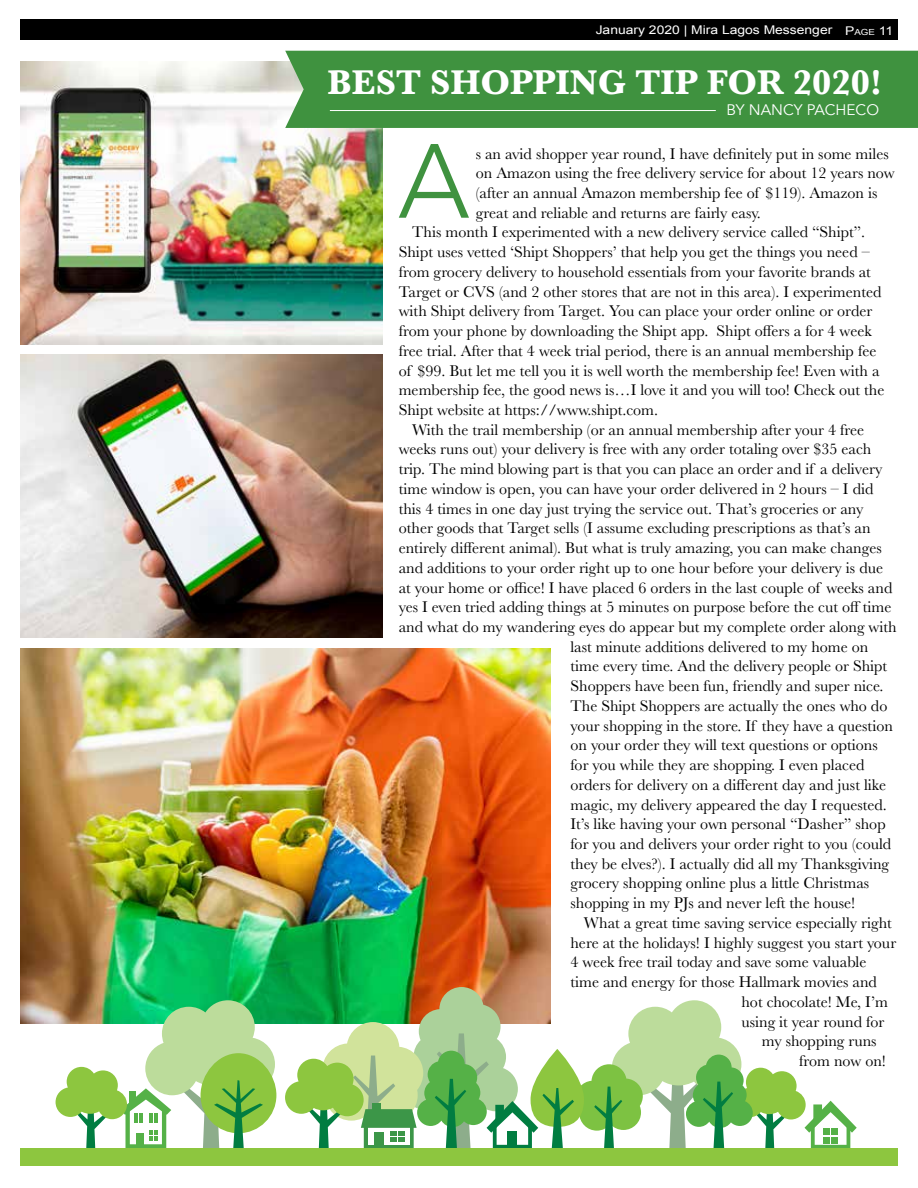
<style>
.page{position:relative;width:918px;height:1188px;background:#fff}
.page>*{position:absolute;margin:0;border:0;box-sizing:border-box;transform-origin:0 0}
.t1{font:700 35.7px "Baskerville";color:#fff}
.t2{font:16.05px "Baskerville";color:#000}
.t3{font:15.3px "Avenir";color:#fff}
.t4{font:12px "Arial";color:#fff;scale:1.16 1}
.s1{font-style:inherit}
</style>
<div class="page">
<div style="left:20px;top:20px;width:878px;height:20px;background:#000"></div>
<img style="left:20px;top:648px;width:530px;height:376px">
<img style="left:20px;top:61px;width:362px;height:283px">
<svg style="left:399px;top:144px;width:70px;height:74px"></svg>
<div style="left:285px;top:51px;width:633px;height:77px;background:#3f923f"></div>
<svg style="left:285px;top:987px;width:572px;height:162px"></svg>
<svg style="left:56px;top:1000px;width:219px;height:149px"></svg>
<div style="left:20px;top:1149px;width:878px;height:17px;background:#8dc63f"></div>
<hr style="left:330px;top:110px;width:386px;height:1px;background:#fff">
<img style="left:20px;top:355px;width:362px;height:282px">
<p class="t4" style="left:596px;top:22px;width:258px">January 2020 | Mira Lagos Messenger <span class="s1">P</span><sub>age</sub> <span class="s1">11</span></p>
<h1 class="t1" style="left:327px;top:57px;width:556px">BEST SHOPPING TIP FOR 2020!</h1>
<p class="t3" style="left:726px;top:101px;width:154px">BY NANCY PACHECO</p>
<p class="t2" style="left:476px;top:143px;width:415px">s an avid shopper year round, I have definitely put in some miles</p>
<p class="t2" style="left:476px;top:163px;width:420px">on Amazon using the free delivery service for about 12 years now</p>
<p class="t2" style="left:476px;top:183px;width:403px">(after an annual Amazon membership fee of $119). Amazon is</p>
<p class="t2" style="left:476px;top:202px;width:286px">great and reliable and returns are fairly easy.</p>
<p class="t2" style="left:412px;top:222px;width:454px">This month I experimented with a new delivery service called “Shipt”.</p>
<p class="t2" style="left:399px;top:242px;width:473px">Shipt uses vetted ‘Shipt Shoppers’ that help you get the things you need –</p>
<p class="t2" style="left:399px;top:261px;width:474px">from grocery delivery to household essentials from your favorite brands at</p>
<p class="t2" style="left:399px;top:281px;width:484px">Target or CVS (and 2 other stores that are not in this area). I experimented</p>
<p class="t2" style="left:399px;top:301px;width:475px">with Shipt delivery from Target. You can place your order online or order</p>
<p class="t2" style="left:399px;top:321px;width:474px">from your phone by downloading the Shipt app. Shipt offers a for 4 week</p>
<p class="t2" style="left:399px;top:340px;width:479px">free trial. After that 4 week trial period, there is an annual membership fee</p>
<p class="t2" style="left:399px;top:360px;width:482px">of $99. But let me tell you it is well worth the membership fee! Even with a</p>
<p class="t2" style="left:399px;top:380px;width:487px">membership fee, the good news is…I love it and you will too! Check out the</p>
<p class="t2" style="left:399px;top:400px;width:261px">Shipt website at https://www.shipt.com.</p>
<p class="t2" style="left:412px;top:419px;width:453px">With the trail membership (or an annual membership after your 4 free</p>
<p class="t2" style="left:399px;top:439px;width:474px">weeks runs out) your delivery is free with any order totaling over $35 each</p>
<p class="t2" style="left:399px;top:459px;width:485px">trip. The mind blowing part is that you can place an order and if a delivery</p>
<p class="t2" style="left:399px;top:478px;width:476px">time window is open, you can have your order delivered in 2 hours – I did</p>
<p class="t2" style="left:399px;top:498px;width:466px">this 4 times in one day just trying the service out. That’s groceries or any</p>
<p class="t2" style="left:399px;top:518px;width:473px">other goods that Target sells (I assume excluding prescriptions as that’s an</p>
<p class="t2" style="left:399px;top:538px;width:484px">entirely different animal). But what is truly amazing, you can make changes</p>
<p class="t2" style="left:399px;top:557px;width:486px">and additions to your order right up to one hour before your delivery is due</p>
<p class="t2" style="left:399px;top:577px;width:495px">at your home or office! I have placed 6 orders in the last couple of weeks and</p>
<p class="t2" style="left:399px;top:597px;width:494px">yes I even tried adding things at 5 minutes on purpose before the cut off time</p>
<p class="t2" style="left:399px;top:617px;width:500px">and what do my wandering eyes do appear but my complete order along with</p>
<p class="t2" style="left:570px;top:636px;width:299px">last minute additions delivered to my home on</p>
<p class="t2" style="left:570px;top:656px;width:318px">time every time. And the delivery people or Shipt</p>
<p class="t2" style="left:570px;top:676px;width:315px">Shoppers have been fun, friendly and super nice.</p>
<p class="t2" style="left:570px;top:695px;width:318px">The Shipt Shoppers are actually the ones who do</p>
<p class="t2" style="left:570px;top:715px;width:324px">your shopping in the store. If they have a question</p>
<p class="t2" style="left:570px;top:735px;width:309px">on your order they will text questions or options</p>
<p class="t2" style="left:570px;top:755px;width:295px">for you while they are shopping. I even placed</p>
<p class="t2" style="left:570px;top:774px;width:317px">orders for delivery on a different day and just like</p>
<p class="t2" style="left:570px;top:794px;width:318px">magic, my delivery appeared the day I requested.</p>
<p class="t2" style="left:570px;top:814px;width:317px">It’s like having your own personal “Dasher” shop</p>
<p class="t2" style="left:570px;top:834px;width:322px">for you and delivers your order right to you (could</p>
<p class="t2" style="left:570px;top:853px;width:320px">they be elves?). I actually did all my Thanksgiving</p>
<p class="t2" style="left:570px;top:873px;width:300px">grocery shopping online plus a little Christmas</p>
<p class="t2" style="left:570px;top:893px;width:286px">shopping in my PJs and never left the house!</p>
<p class="t2" style="left:584px;top:912px;width:309px">What a great time saving service especially right</p>
<p class="t2" style="left:570px;top:932px;width:327px">here at the holidays! I highly suggest you start your</p>
<p class="t2" style="left:570px;top:952px;width:298px">4 week free trail today and save some valuable</p>
<p class="t2" style="left:570px;top:972px;width:308px">time and energy for those Hallmark movies and</p>
<p class="t2" style="left:741px;top:991px;width:148px">hot chocolate! Me, I’m</p>
<p class="t2" style="left:741px;top:1011px;width:144px">using it year round for</p>
<p class="t2" style="left:762px;top:1031px;width:116px">my shopping runs</p>
<p class="t2" style="left:799px;top:1051px;width:88px">from now on!</p>
</div>
